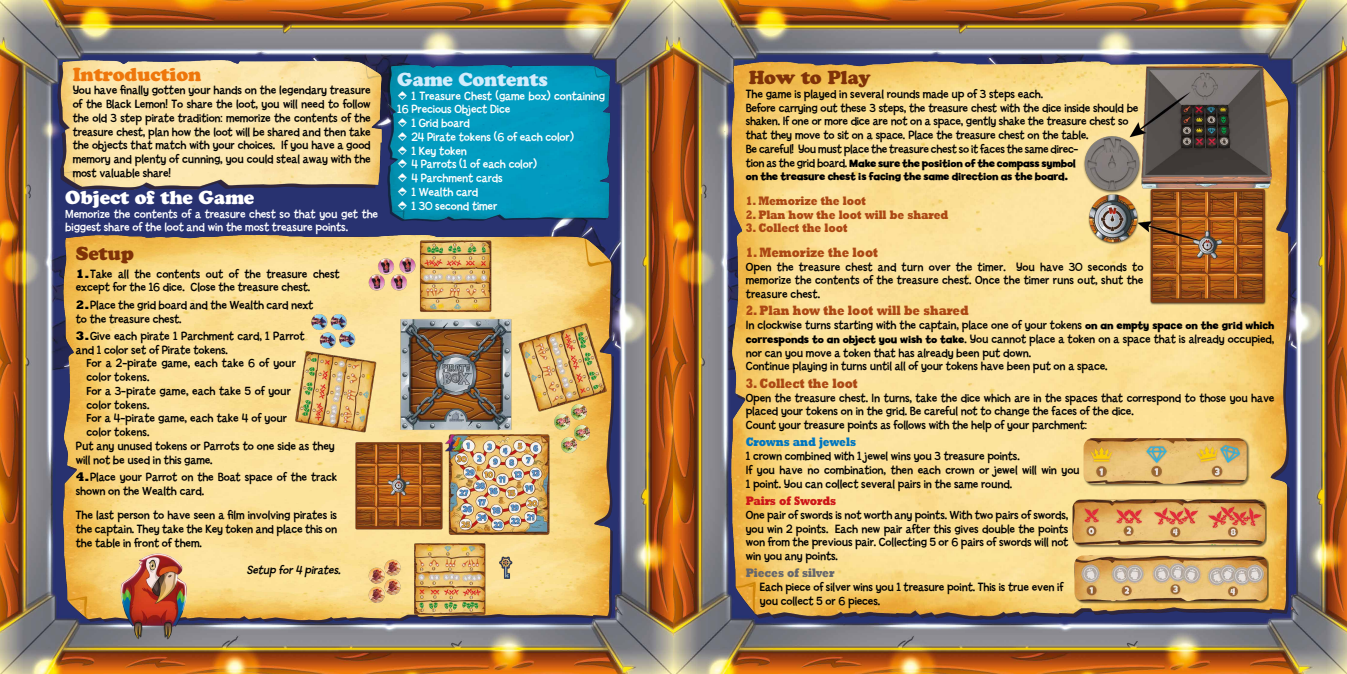
<style>
.page{position:relative;width:1347px;height:674px;background:#fff}
.page>*{position:absolute;margin:0;border:0;box-sizing:border-box;transform-origin:0 0}
.t1{font:18.75px "Cooper Black Std";letter-spacing:-.01em;color:#fff}
.t2{font:18.75px "Cooper Black Std";letter-spacing:-.01em;color:#7f3208}
.t3{font:18.75px "Cooper Black Std";letter-spacing:-.01em;color:#ee770c}
.t4{font:18.75px "Cooper Black Std";letter-spacing:-.01em;color:#d2ecfc}
.t5{font:800 13.75px "Rockwell";letter-spacing:-.01em;color:#ac4814;scale:.79 1}
.t6{font:12.5px/13.8px "Billy";letter-spacing:-.01em;color:#000}
.t7{font:12.5px/13.8px "Billy";letter-spacing:-.01em;color:#fff}
.t8{font:800 12.5px "Rockwell";letter-spacing:-.01em;color:#ac4814;scale:.79 1}
.t9{font:italic 12.5px "Billy";color:#000}
.t10{font:800 12.5px "Rockwell";letter-spacing:-.01em;color:#0076c0;scale:.79 1}
.t11{font:800 12.5px "Rockwell";letter-spacing:-.01em;color:#66676c;scale:.79 1}
.t12{font:800 12.5px "Rockwell";letter-spacing:-.01em;color:#cd1719;scale:.79 1}
.t13{font:700 11.25px/13.8px "Billy";letter-spacing:-.02em;color:#000}
.s1{font-family:"Rockwell";font-weight:800}
.s2{font-weight:400;font-size:12.5px}
.s3{font-weight:700;font-size:11.25px}
</style>
<div class="page">
<img style="left:0;top:0;width:673px;height:673px">
<img style="left:673px;top:0;width:673px;height:673px">
<img style="left:55px;top:234px;width:570px;height:400px">
<img style="left:277px;top:239px;width:335px;height:376px">
<img style="left:723px;top:57px;width:578px;height:571px">
<img style="left:55px;top:61px;width:326px;height:128px">
<img style="left:381px;top:61px;width:236px;height:162px">
<img style="left:1079px;top:66px;width:192px;height:241px">
<div style="left:1083px;top:437px;width:166px;height:49px;background:#000;opacity:.5"></div>
<img style="left:1083px;top:438px;width:163px;height:45px">
<div style="left:1072px;top:499px;width:195px;height:48px;background:#000;opacity:.5"></div>
<img style="left:1072px;top:499px;width:193px;height:45px">
<div style="left:1074px;top:555px;width:195px;height:48px;background:#000;opacity:.5"></div>
<img style="left:1074px;top:555px;width:193px;height:45px">
<img style="left:113px;top:544px;width:84px;height:100px">
<h1 class="t3" style="left:73px;top:63px;width:130px">Introduction</h1>
<p class="t6" style="left:73px;top:84px;width:300px;text-align:justify">You have finally gotten your hands on the legendary treasure of the Black Lemon! To share the loot, you will need to follow the old 3 step pirate tradition: memorize the contents of the treasure chest, plan how the loot will be shared and then take the objects that match with your choices. If you have a good memory and plenty of cunning, you could steal away with the most valuable share!</p>
<h1 class="t4" style="left:397px;top:68px;width:152px">Game Contents</h1>
<p class="t7" style="left:397px;top:89px;width:209px">⬘ 1 Treasure Chest (game box) containing<br>16 Precious Object Dice<br>⬘ 1 Grid board<br>⬘ 24 Pirate tokens (6 of each color)<br>⬘ 1 Key token<br>⬘ 4 Parrots (1 of each color)<br>⬘ 4 Parchment cards<br>⬘ 1 Wealth card</p>
<h1 class="t1" style="left:65px;top:186px;width:190px">Object of the Game</h1>
<p class="t7" style="left:397px;top:199px;width:102px">⬘ 1 30 second timer</p>
<p class="t7" style="left:65px;top:207px;width:314px">Memorize the contents of a treasure chest so that you get the biggest share of the loot and win the most treasure points.</p>
<h1 class="t2" style="left:76px;top:242px;width:59px">Setup</h1>
<p class="t6" style="left:76px;top:267px;width:265px"><span class="s1">1.</span>Take all the contents out of the treasure chest except for the 16 dice. Close the treasure chest.</p>
<p class="t6" style="left:76px;top:298px;width:239px"><span class="s1">2.</span>Place the grid board and the Wealth card next to the treasure chest.</p>
<p class="t6" style="left:76px;top:329px;width:230px"><span class="s1">3.</span>Give each pirate 1 Parchment card, 1 Parrot and 1 color set of Pirate tokens.</p>
<p class="t6" style="left:86px;top:356px;width:211px">For a 2-pirate game, each take 6 of your</p>
<p class="t6" style="left:86px;top:370px;width:64px">color tokens.</p>
<p class="t6" style="left:86px;top:384px;width:206px">For a 3-pirate game, each take 5 of your</p>
<p class="t6" style="left:86px;top:398px;width:64px">color tokens.</p>
<p class="t6" style="left:86px;top:411px;width:202px">For a 4-pirate game, each take 4 of your</p>
<p class="t6" style="left:86px;top:425px;width:64px">color tokens.</p>
<p class="t6" style="left:76px;top:439px;width:260px">Put any unused tokens or Parrots to one side as they</p>
<p class="t6" style="left:76px;top:453px;width:138px">will not be used in this game.</p>
<p class="t6" style="left:76px;top:470px;width:263px"><span class="s1">4.</span>Place your Parrot on the Boat space of the track shown on the Wealth card.</p>
<p class="t6" style="left:76px;top:508px;width:263px;text-align:justify">The last person to have seen a film involving pirates is the captain. They take the Key token and place this on the table in front of them.</p>
<p class="t9" style="left:246px;top:562px;width:98px">Setup for4 pirates.</p>
<h1 class="t2" style="left:748px;top:66px;width:124px">How to Play</h1>
<p class="t6" style="left:746px;top:87px;width:394px">The game is played in several rounds made up of 3 steps each.<br>Before carrying out these 3 steps, the treasure chest with the dice inside should be shaken. If one or more dice are not on a space, gently shake the treasure chest so that they move to sit on a space. Place the treasure chest on the table.<br>Be careful! You must place the treasure chest so it faces the same direc-</p>
<p class="t13" style="left:746px;top:156px;width:332px"><span class="s2">tion as the grid board.</span> Make sure the position of the compass symbol on the treasure chest is facing the same direction as the board.</p>
<p class="t8" style="left:746px;top:193px;width:154px">1. Memorize the loot</p>
<p class="t8" style="left:746px;top:206px;width:258px">2. Plan how the loot will be shared</p>
<p class="t8" style="left:746px;top:220px;width:130px">3. Collect the loot</p>
<p class="t5" style="left:746px;top:243px;width:169px">1. Memorize the loot</p>
<p class="t6" style="left:746px;top:260px;width:399px;text-align:justify">Open the treasure chest and turn over the timer. You have 30 seconds to memorize the contents of the treasure chest. Once the timer runs out, shut the treasure chest.</p>
<p class="t5" style="left:746px;top:302px;width:284px">2. Plan how the loot will be shared</p>
<p class="t6" style="left:746px;top:318px;width:530px">In clockwise turns starting with the captain, place one of your tokens <span class="s3">on an empty space on the grid which corresponds to an object you wish to take</span>. You cannot place a token on a space that is already occupied, nor can you move a token that has already been put down.<br>Continue playing in turns until all of your tokens have been put on a space.</p>
<p class="t5" style="left:746px;top:374px;width:143px">3. Collect the loot</p>
<p class="t6" style="left:746px;top:391px;width:530px">Open the treasure chest. In turns, take the dice which are in the spaces that correspond to those you have placed your tokens on in the grid. Be careful not to change the faces of the dice.<br>Count your treasure points as follows with the help of your parchment:</p>
<p class="t10" style="left:746px;top:434px;width:141px">Crowns and jewels</p>
<p class="t6" style="left:746px;top:449px;width:335px">1 crown combined with 1 jewel wins you 3 treasure points.<br>If you have no combination, then each crown or jewel will win you<br>1 point. You can collect several pairs in the same round.</p>
<p class="t12" style="left:746px;top:492px;width:116px">Pairs of Swords</p>
<p class="t6" style="left:746px;top:508px;width:324px;text-align:justify">One pair of swords is not worth any points. With two pairs of swords, you win 2 points. Each new pair after this gives double the points won from the previous pair. Collecting 5 or 6 pairs of swords will not win you any points.</p>
<p class="t11" style="left:746px;top:565px;width:114px">Pieces of silver</p>
<p class="t6" style="left:760px;top:580px;width:305px">Each piece of silver wins you 1 treasure point. This is true even if you collect 5 or 6 pieces.</p>
</div>
